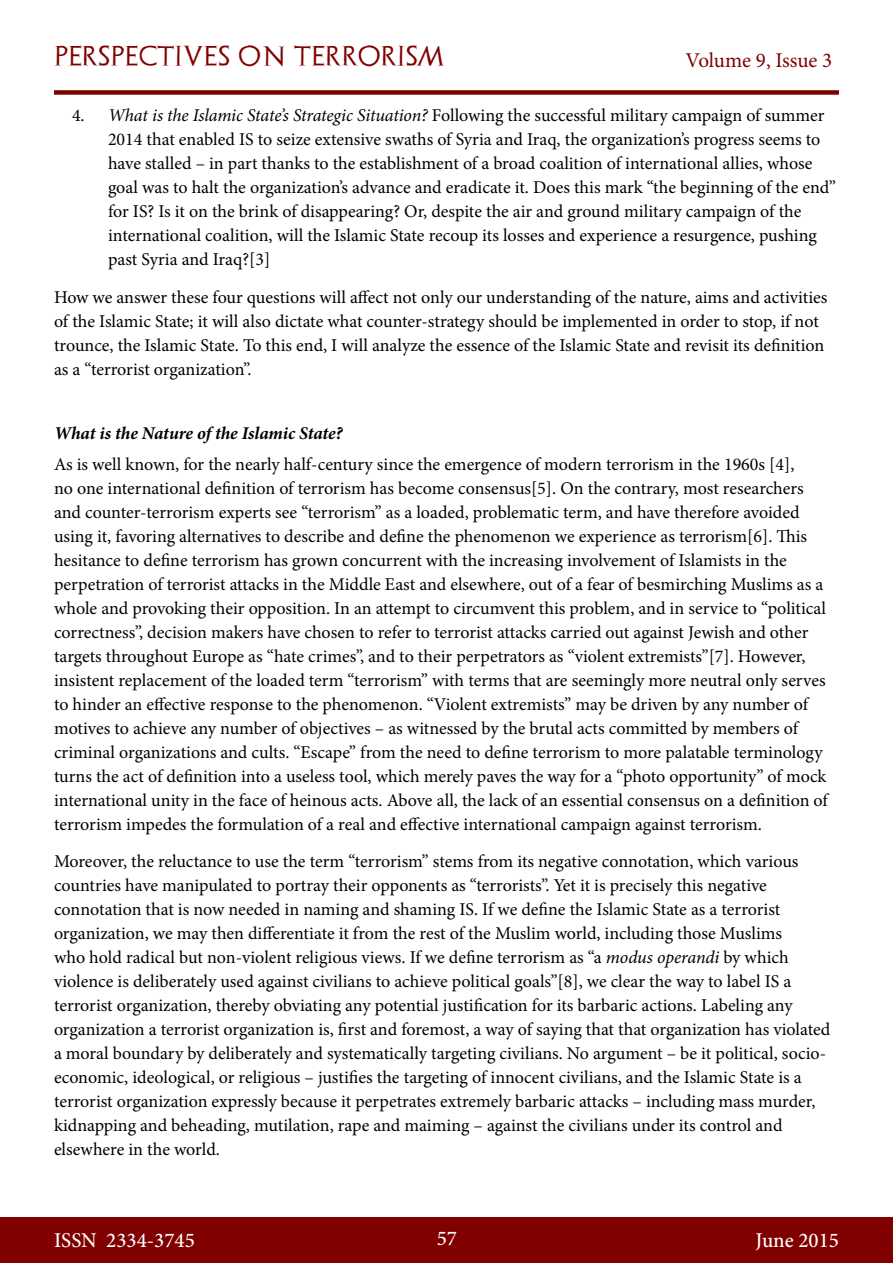
<style>
.page{position:relative;width:893px;height:1263px;background:#fff}
.page>*{position:absolute;margin:0;border:0;box-sizing:border-box;transform-origin:0 0}
.t1{font:500 21px "Minion Pro";color:#fff}
.t2{font:21px "Archeologicaps";letter-spacing:.045em;color:#800000}
.t3{font:21px "Minion Pro";letter-spacing:-.005em;color:#800000}
.Body{font:18px/24px "Minion Pro";color:#000}
.Heading_-bold_italic{font:italic 700 18px "Minion Pro";letter-spacing:-.005em;color:#000}
.s1{font-style:italic}
</style>
<div class="page">
<div style="left:0;top:1217px;width:893px;height:46px;background:#800000"></div>
<div style="left:54px;top:90px;width:785px;height:5px;background:#800000"></div>
<p class="t2" style="left:54px;top:43px;width:392px">PERSPECTIVES ON TERRORISM</p>
<p class="t3" style="left:686px;top:46px;width:148px">Volume 9, Issue 3</p>
<p class="Body" style="left:108px;top:103px;width:730px;text-indent:-36px">4. <span class="s1">What is the Islamic State’s Strategic Situation?</span> Following the successful military campaign of summer 2014 that enabled IS to seize extensive swaths of Syria and Iraq, the organization’s progress seems to have stalled – in part thanks to the establishment of a broad coalition of international allies, whose goal was to halt the organization’s advance and eradicate it. Does this mark “the beginning of the end” for IS? Is it on the brink of disappearing? Or, despite the air and ground military campaign of the international coalition, will the Islamic State recoup its losses and experience a resurgence, pushing past Syria and Iraq?[3]</p>
<p class="Body" style="left:54px;top:285px;width:775px">How we answer these four questions will affect not only our understanding of the nature, aims and activities of the Islamic State; it will also dictate what counter-strategy should be implemented in order to stop, if not trounce, the Islamic State. To this end, I will analyze the essence of the Islamic State and revisit its definition as a “terrorist organization”.</p>
<p class="Heading_-bold_italic" style="left:54px;top:421px;width:290px">What is the Nature of the Islamic State?</p>
<p class="Body" style="left:54px;top:452px;width:775px">As is well known, for the nearly half-century since the emergence of modern terrorism in the 1960s [4],<br>no one international definition of terrorism has become consensus[5]. On the contrary, most researchers and counter-terrorism experts see “terrorism” as a loaded, problematic term, and have therefore avoided using it, favoring alternatives to describe and define the phenomenon we experience as terrorism[6]. This hesitance to define terrorism has grown concurrent with the increasing involvement of Islamists in the perpetration of terrorist attacks in the Middle East and elsewhere, out of a fear of besmirching Muslims as a whole and provoking their opposition. In an attempt to circumvent this problem, and in service to “political correctness”, decision makers have chosen to refer to terrorist attacks carried out against Jewish and other targets throughout Europe as “hate crimes”, and to their perpetrators as “violent extremists”[7]. However, insistent replacement of the loaded term “terrorism” with terms that are seemingly more neutral only serves to hinder an effective response to the phenomenon. “Violent extremists” may be driven by any number of motives to achieve any number of objectives – as witnessed by the brutal acts committed by members of criminal organizations and cults. “Escape” from the need to define terrorism to more palatable terminology turns the act of definition into a useless tool, which merely paves the way for a “photo opportunity” of mock international unity in the face of heinous acts. Above all, the lack of an essential consensus on a definition of terrorism impedes the formulation of a real and effective international campaign against terrorism.</p>
<p class="Body" style="left:54px;top:850px;width:778px">Moreover, the reluctance to use the term “terrorism” stems from its negative connotation, which various countries have manipulated to portray their opponents as “terrorists”. Yet it is precisely this negative connotation that is now needed in naming and shaming IS. If we define the Islamic State as a terrorist organization, we may then differentiate it from the rest of the Muslim world, including those Muslims<br>who hold radical but non-violent religious views. If we define terrorism as “a <span class="s1">modus operandi</span> by which violence is deliberately used against civilians to achieve political goals”[8], we clear the way to label IS a terrorist organization, thereby obviating any potential justification for its barbaric actions. Labeling any organization a terrorist organization is, first and foremost, a way of saying that that organization has violated a moral boundary by deliberately and systematically targeting civilians. No argument – be it political, socio&shy;economic, ideological, or religious – justifies the targeting of innocent civilians, and the Islamic State is a terrorist organization expressly because it perpetrates extremely barbaric attacks – including mass murder, kidnapping and beheading, mutilation, rape and maiming – against the civilians under its control and elsewhere in the world.</p>
<p class="t1" style="left:54px;top:1226px;width:142px">ISSN 2334-3745</p>
<p class="t1" style="left:437px;top:1224px;width:22px">57</p>
<p class="t1" style="left:756px;top:1226px;width:85px">June 2015</p>
</div>
